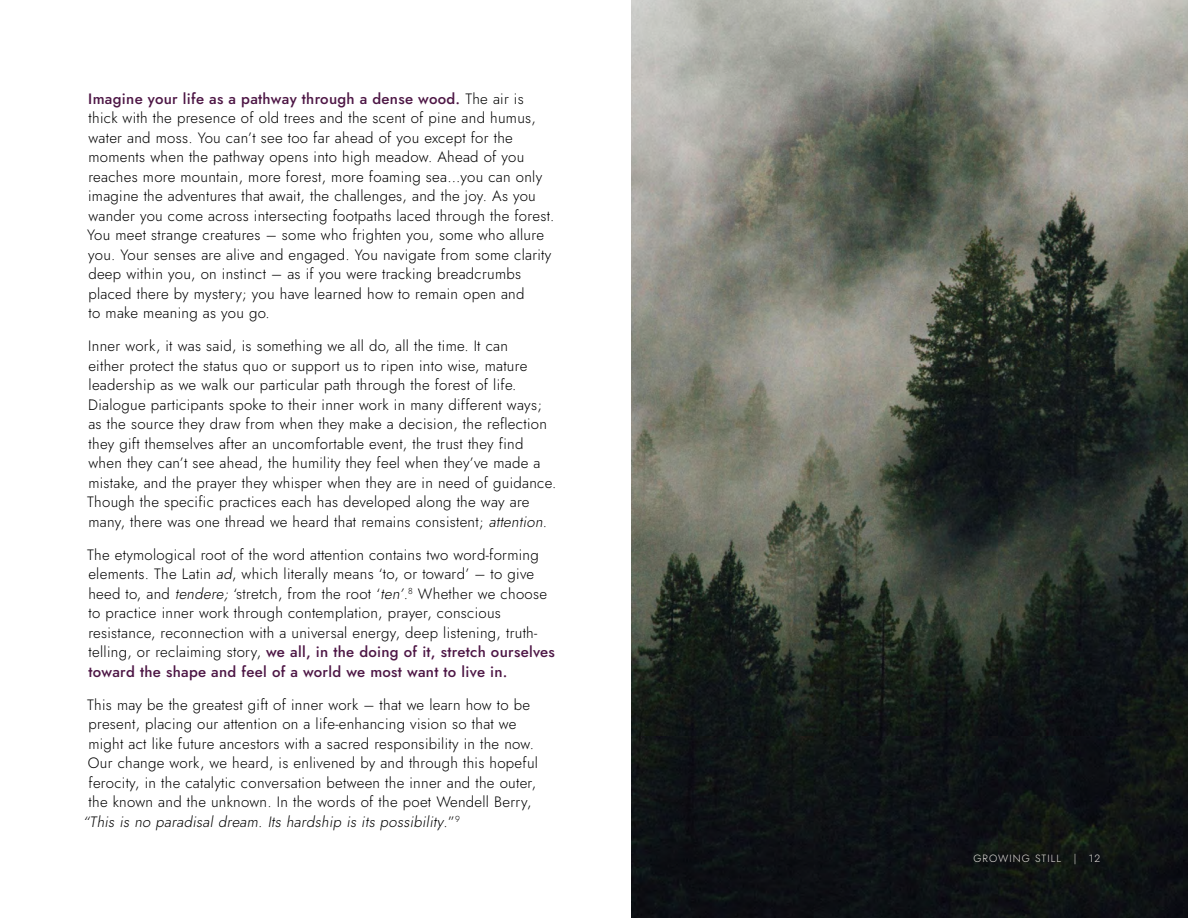
<style>
.page{position:relative;width:1188px;height:918px;background:#fff}
.page>*{position:absolute;margin:0;border:0;box-sizing:border-box;transform-origin:0 0}
.t1{font:15px/19.5px "Jost";letter-spacing:.02em;color:#000}
.t2{font:italic 15px "Jost";color:#000}
.t3{font:10.5px "Jost";letter-spacing:.1em;color:#e8e4df}
.s1{color:#4d1645}
.s2{font-style:italic}
.s3{font-style:normal}
</style>
<div class="page">
<img style="left:631px;top:0;width:557px;height:918px">
<p class="t1" style="left:87px;top:89px;width:469px"><span class="s1">Imagine your life as a pathway through a dense wood.</span> The air is thick with the presence of old trees and the scent of pine and humus, water and moss. You can’t see too far ahead of you except for the moments when the pathway opens into high meadow. Ahead of you reaches more mountain, more forest, more foaming sea…you can only imagine the adventures that await, the challenges, and the joy. As you wander you come across intersecting footpaths laced through the forest.<br>You meet strange creatures – some who frighten you, some who allure you. Your senses are alive and engaged. You navigate from some clarity deep within you, on instinct – as if you were tracking breadcrumbs placed there by mystery; you have learned how to remain open and<br>to make meaning as you go.</p>
<p class="t1" style="left:87px;top:336px;width:471px">Inner work, it was said, is something we all do, all the time. It can<br>either protect the status quo or support us to ripen into wise, mature leadership as we walk our particular path through the forest of life.<br>Dialogue participants spoke to their inner work in many different ways; as the source they draw from when they make a decision, the reflection they gift themselves after an uncomfortable event, the trust they find when they can’t see ahead, the humility they feel when they’ve made a mistake, and the prayer they whisper when they are in need of guidance.<br>Though the specific practices each has developed along the way are many, there was one thread we heard that remains consistent; <span class="s2">attention</span>.</p>
<p class="t1" style="left:87px;top:545px;width:469px">The etymological root of the word attention contains two word-forming elements. The Latin <span class="s2">ad</span>, which literally means ‘to, or toward’ – to give heed to, and <span class="s2">tendere;</span>‘stretch, from the root ‘<span class="s2">ten’</span>.<sup>8</sup> Whether we choose to practice inner work through contemplation, prayer, conscious resistance, reconnection with a universal energy, deep listening, truth&shy;telling, or reclaiming story, <span class="s1">we all, in the doing of it, stretch ourselves toward the shape and feel of a world we most want to live in.</span></p>
<p class="t1" style="left:87px;top:695px;width:444px">This may be the greatest gift of inner work – that we learn how to be</p>
<p class="t1" style="left:88px;top:714px;width:430px">present, placing our attention on a life-enhancing vision so that we</p>
<p class="t1" style="left:88px;top:734px;width:447px">might act like future ancestors with a sacred responsibility in the now.</p>
<p class="t1" style="left:88px;top:753px;width:452px">Our change work, we heard, is enlivened by and through this hopeful</p>
<p class="t1" style="left:88px;top:773px;width:449px">ferocity, in the catalytic conversation between the inner and the outer,</p>
<p class="t1" style="left:89px;top:792px;width:444px">the known and the unknown. In the words of the poet Wendell Berry,</p>
<p class="t2" style="left:83px;top:811px;width:379px">“This is no paradisal dream. Its hardship is its possibility<span class="s3">. ”</span> <sup>9</sup></p>
<p class="t3" style="left:973px;top:851px;width:128px">GROWING STILL | 12</p>
</div>
